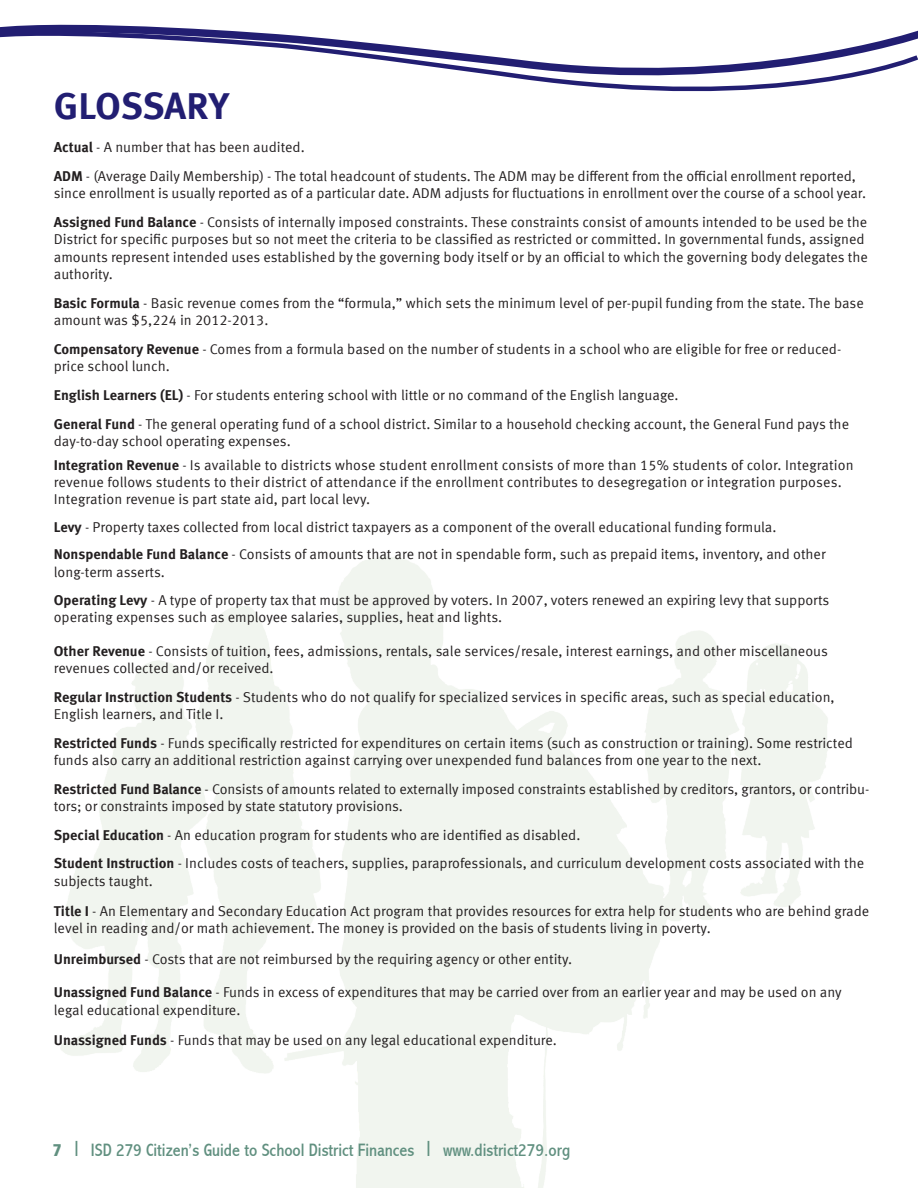
<style>
.page{position:relative;width:918px;height:1188px;background:#fff}
.page>*{position:absolute;margin:0;border:0;box-sizing:border-box;transform-origin:0 0}
.t1{font:700 37.5px "Meta Offc";letter-spacing:-.01em;color:#221e72}
.t2{font:condensed 18px "Abadi";color:#619080}
.t3{font:14.25px/17.1px "Meta Offc Norm";color:#231f20}
.t4{font:700 14.25px "Meta Offc";color:#231f20}
.s1{font-family:"Meta Offc";font-weight:700}
.s2{font-weight:800}
.s3{font-family:"Monotype Sorts";font-stretch:normal;font-size:21px}
</style>
<div class="page">
<svg style="left:0;top:24px;width:918px;height:68px"></svg>
<h1 class="t1" style="left:54px;top:84px;width:179px">Glossary</h1>
<p class="t3" style="left:54px;top:139px;width:253px"><span class="s1">Actual</span> - A number that has been audited.</p>
<p class="t4" style="left:54px;top:168px;width:11px">ADM</p>
<p class="t3" style="left:54px;top:168px;width:814px;text-indent:32px">- (Average Daily Membership) - The total headcount of students. The ADM may be different from the official enrollment reported, since enrollment is usually reported as of a particular date. ADM adjusts for fluctuations in enrollment over the course of a school year.</p>
<p class="t3" style="left:54px;top:214px;width:816px"><span class="s1">Assigned Fund Balance</span> - Consists of internally imposed constraints. These constraints consist of amounts intended to be used be the District for specific purposes but so not meet the criteria to be classified as restricted or committed. In governmental funds, assigned amounts represent intended uses established by the governing body itself or by an official to which the governing body delegates the authority.</p>
<p class="t3" style="left:54px;top:295px;width:811px"><span class="s1">Basic Formula</span> - Basic revenue comes from the “formula,” which sets the minimum level of per-pupil funding from the state. The base amount was $5,224 in 2012-2013.</p>
<p class="t3" style="left:54px;top:341px;width:789px"><span class="s1">Compensatory Revenue</span> - Comes from a formula based on the number of students in a school who are eligible for free or reduced&shy;price school lunch.</p>
<p class="t3" style="left:54px;top:381px;width:797px;line-height:29.1px"><span class="s1">English Learners (EL)</span> - For students entering school with little or no command of the English language.<br><span class="s1">General Fund</span> - The general operating fund of a school district. Similar to a household checking account, the General Fund pays the</p>
<p class="t3" style="left:54px;top:429px;width:802px;line-height:24px">day-to-day school operating expenses.<br><span class="s1">Integration Revenue</span> - Is available to districts whose student enrollment consists of more than 15% students of color. Integration</p>
<p class="t3" style="left:54px;top:474px;width:789px">revenue follows students to their district of attendance if the enrollment contributes to desegregation or integration purposes.<br>Integration revenue is part state aid, part local levy.</p>
<p class="t3" style="left:54px;top:514px;width:773px;line-height:27px"><span class="s1">Levy</span> - Property taxes collected from local district taxpayers as a component of the overall educational funding formula.<br><span class="s1">Nonspendable Fund Balance</span> - Consists of amounts that are not in spendable form, such as prepaid items, inventory, and other</p>
<p class="t3" style="left:54px;top:558px;width:777px;line-height:28.5px">long-term asserts.<br><span class="s1">Operating Levy</span> - A type of property tax that must be approved by voters. In 2007, voters renewed an expiring levy that supports</p>
<p class="t3" style="left:54px;top:609px;width:450px">operating expenses such as employee salaries, supplies, heat and lights.</p>
<p class="t3" style="left:54px;top:643px;width:776px"><span class="s1">Other Revenue</span> - Consists of tuition, fees, admissions, rentals, sale services/resale, interest earnings, and other miscellaneous revenues collected and/or received.</p>
<p class="t3" style="left:54px;top:689px;width:782px"><span class="s1">Regular Instruction Students</span> - Students who do not qualify for specialized services in specific areas, such as special education,<br>English learners, and Title I.</p>
<p class="t3" style="left:54px;top:735px;width:801px"><span class="s1">Restricted Funds</span> - Funds specifically restricted for expenditures on certain items (such as construction or training). Some restricted funds also carry an additional restriction against carrying over unexpended fund balances from one year to the next.</p>
<p class="t3" style="left:54px;top:781px;width:817px"><span class="s1">Restricted Fund Balance</span> - Consists of amounts related to externally imposed constraints established by creditors, grantors, or contribu&shy;tors; or constraints imposed by state statutory provisions.</p>
<p class="t3" style="left:54px;top:821px;width:812px;line-height:28.5px"><span class="s1">Special Education</span> - An education program for students who are identified as disabled.<br><span class="s1">Student Instruction</span> - Includes costs of teachers, supplies, paraprofessionals, and curriculum development costs associated with the</p>
<p class="t3" style="left:54px;top:866px;width:817px;line-height:30.6px">subjects taught.<br><span class="s1">Title I</span> - An Elementary and Secondary Education Act program that provides resources for extra help for students who are behind grade</p>
<p class="t3" style="left:54px;top:913px;width:658px;line-height:30.6px">level in reading and/or math achievement. The money is provided on the basis of students living in poverty.<br><span class="s1">Unreimbursed</span> - Costs that are not reimbursed by the requiring agency or other entity.</p>
<p class="t3" style="left:54px;top:984px;width:790px"><span class="s1">Unassigned Fund Balance</span> - Funds in excess of expenditures that may be carried over from an earlier year and may be used on any legal educational expenditure.</p>
<p class="t3" style="left:54px;top:1031px;width:505px"><span class="s1">Unassigned Funds</span> - Funds that may be used on any legal educational expenditure.</p>
<p class="t2" style="left:53px;top:1140px;width:519px"><span class="s2">7</span> <span class="s3">x</span> ISD 279 Citizen’s Guide to School District Finances <span class="s3">x</span> www.district279.org</p>
</div>
